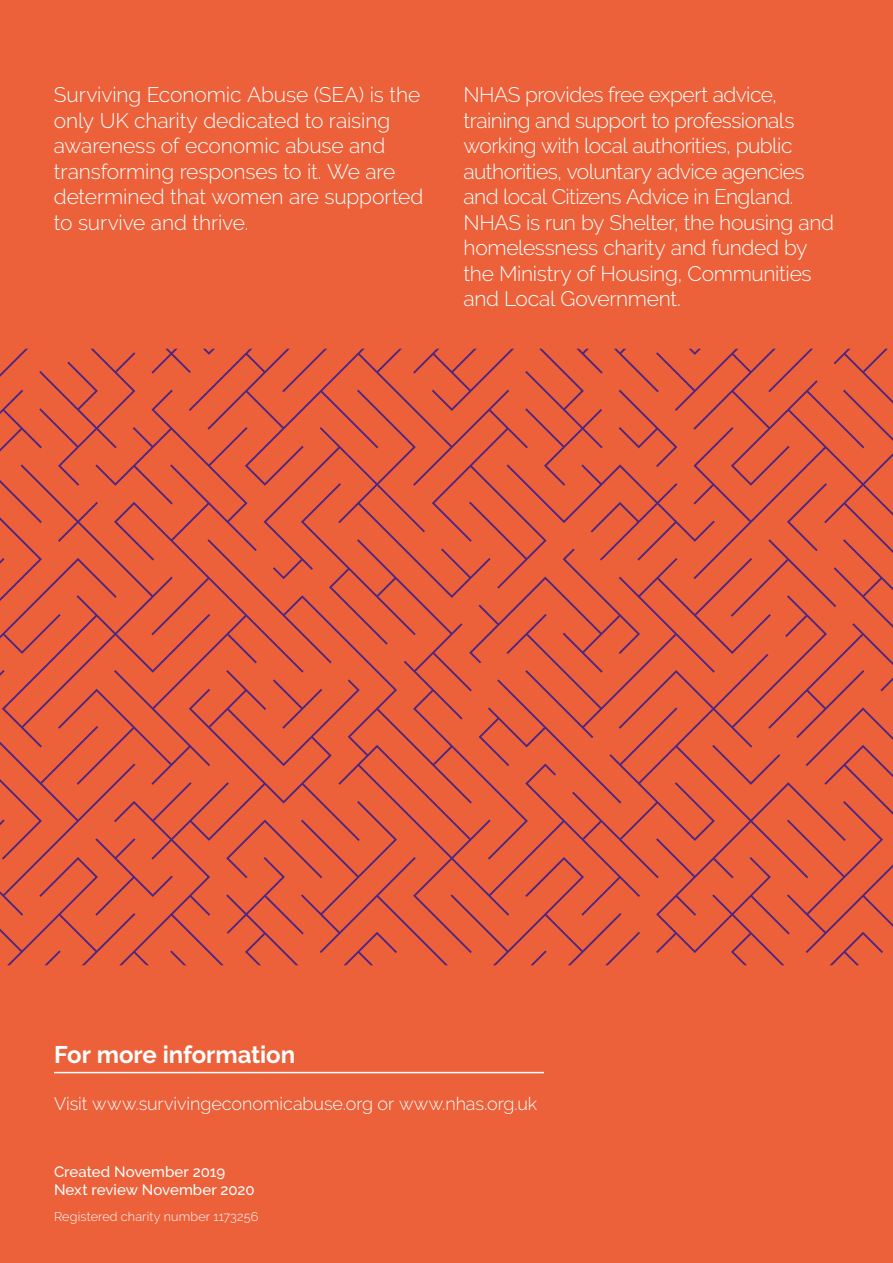
<style>
.page{position:relative;width:893px;height:1263px;background:#ec613a}
.page>*{position:absolute;margin:0;border:0;box-sizing:border-box;transform-origin:0 0}
.t1{font:700 24px "Raleway";letter-spacing:-.005em;color:#fff}
.t2{font:300 21px/25.5px "Raleway";letter-spacing:-.015em;color:#fff}
.t3{font:300 18px "Raleway";letter-spacing:-.005em;color:#fff}
.t4{font:500 15px/18px "Raleway";letter-spacing:-.005em;color:#fff}
.t5{font:300 12.6px "Raleway";letter-spacing:.01em;color:#fff}
</style>
<div class="page">
<svg style="left:883px;top:727px;width:10px;height:39px"></svg>
<svg style="left:360px;top:579px;width:523px;height:386px"></svg>
<svg style="left:0;top:671px;width:360px;height:294px"></svg>
<svg style="left:0;top:726px;width:173px;height:190px"></svg>
<svg style="left:731px;top:579px;width:162px;height:38px"></svg>
<svg style="left:715px;top:349px;width:178px;height:230px"></svg>
<svg style="left:189px;top:349px;width:93px;height:41px"></svg>
<svg style="left:58px;top:390px;width:246px;height:395px"></svg>
<svg style="left:2px;top:464px;width:208px;height:283px"></svg>
<svg style="left:226px;top:801px;width:414px;height:164px"></svg>
<svg style="left:0;top:349px;width:135px;height:305px"></svg>
<svg style="left:282px;top:349px;width:433px;height:324px"></svg>
<svg style="left:479px;top:679px;width:142px;height:124px"></svg>
<hr style="left:54px;top:1072px;width:490px;height:1px;background:#fff">
<p class="t2" style="left:54px;top:82px;width:371px">Surviving Economic Abuse (SEA) is the only UK charity dedicated to raising awareness of economic abuse and transforming responses to it. We are determined that women are supported to survive and thrive.</p>
<p class="t2" style="left:463px;top:82px;width:372px">NHAS provides free expert advice, training and support to professionals working with local authorities, public authorities, voluntary advice agencies and local Citizens Advice in England.<br>NHAS is run by Shelter, the housing and homelessness charity and funded by the Ministry of Housing, Communities and Local Government.</p>
<p class="t1" style="left:54px;top:1041px;width:243px">For more information</p>
<p class="t3" style="left:54px;top:1093px;width:485px">Visit www.survivingeconomicabuse.org or www.nhas.org.uk</p>
<p class="t4" style="left:54px;top:1163px;width:202px">Created November 2019<br>Next review November 2020</p>
<p class="t5" style="left:54px;top:1209px;width:206px">Registered charity number 1173256</p>
</div>
